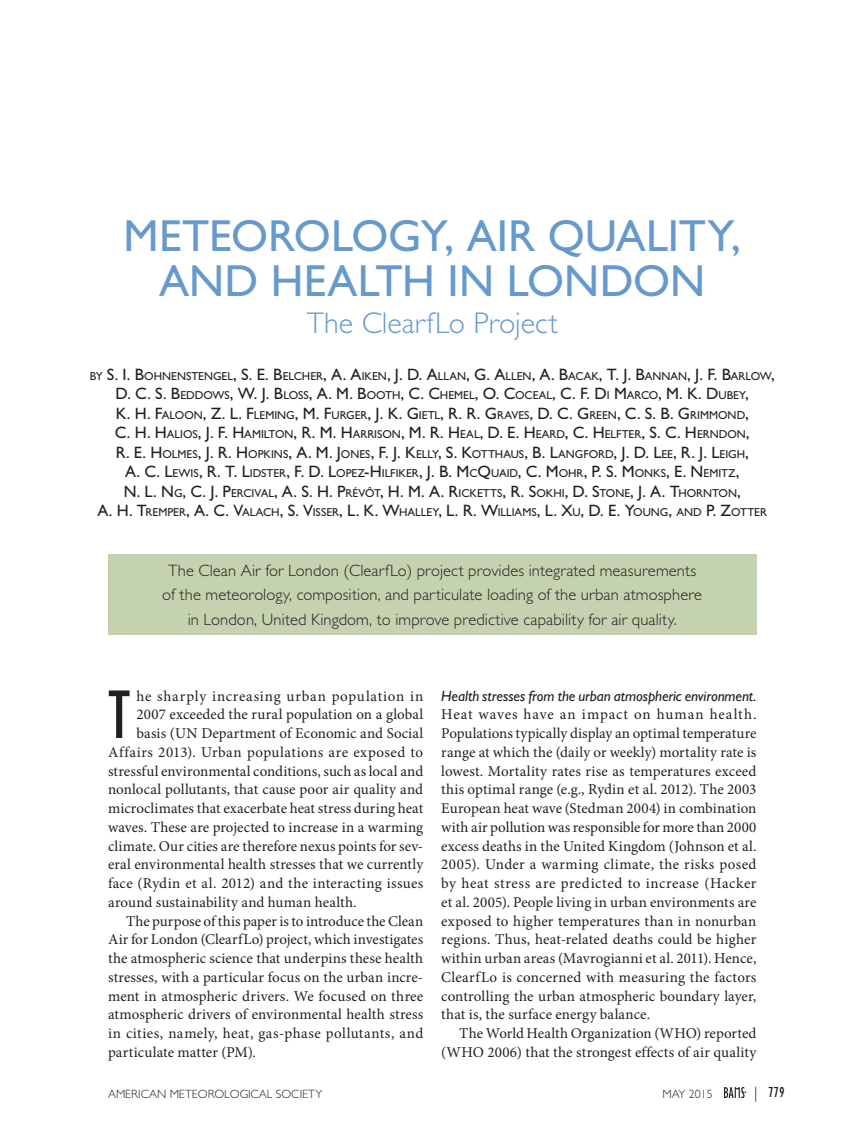
<style>
.page{position:relative;width:851px;height:1134px;background:#fff}
.page>*{position:absolute;margin:0;border:0;box-sizing:border-box;transform-origin:0 0}
.First_Paragraph_w_Dr{font:condensed 71.1px "Gill Sans";color:#231f20}
.Article_Title__Main{font:45px/45px "Gill Sans";color:#69c;text-align:center}
.Article_Title__Sub{font:300 30px "Gill Sans";color:#69c}
.Authors{font:16.5px/19.5px "Gill Sans";color:#231f20}
.Capsule_Summary{font:300 16.5px/24.8px "Gill Sans";letter-spacing:.005em;color:#231f20;text-align:center}
.Body_Text{font:15px/18.8px "Minion Pro";letter-spacing:.01em;color:#231f20;text-align:justify}
.First_Paragraph_w_Dr-2{font:15px "Minion Pro";letter-spacing:.01em;color:#231f20}
.First_Paragraph_w_Dr-3{font:15px "Minion Pro";letter-spacing:.035em;color:#231f20}
.First_Paragraph_w_Dr-4{font:15px "Minion Pro";letter-spacing:.05em;color:#231f20}
.t1{font:condensed 15px "Gill Sans";color:#231f20}
.t2{font:300 12px "Gill Sans";color:#231f20}
.Authors-2{font:11.55px "Gill Sans";color:#231f20}
.s1{font-size:16.5px}
.s2{font-size:11.55px}
.s3{font-family:"Gill Sans";font-style:italic}
.s4{font-weight:300;font-stretch:normal}
</style>
<div class="page">
<div style="left:108px;top:554px;width:648px;height:81px;background:#c4d2af"></div>
<svg style="left:724px;top:1087px;width:22px;height:11px"></svg>
<p class="Article_Title__Main" style="left:124px;top:213px;width:618px">METEOROLOGY, AIR QUALITY,<br>AND HEALTH IN LONDON</p>
<p class="Article_Title__Sub" style="left:307px;top:306px;width:252px">The ClearfLo Project</p>
<p class="Authors-2" style="left:90px;top:369px;width:686px">BY <span class="s1">S. I. B</span>OHNENSTENGEL<span class="s1">, S. E. B</span>ELCHER<span class="s1">, A. A</span>IKEN<span class="s1">, J. D. A</span>LLAN<span class="s1">, G. A</span>LLEN<span class="s1">, A. B</span>ACAK<span class="s1">, T. J. B</span>ANNAN<span class="s1">, J. F. B</span>ARLOW<span class="s1">,</span></p>
<p class="Authors" style="left:116px;top:384px;width:634px">D. C. S. B<span class="s2">EDDOWS</span>, W. J. B<span class="s2">LOSS</span>, A. M. B<span class="s2">OOTH</span>, C. C<span class="s2">HEMEL</span>, O. C<span class="s2">OCEAL</span>, C. F. D<span class="s2">I</span> M<span class="s2">ARCO</span>, M. K. D<span class="s2">UBEY</span>,<br>K. H . F<span class="s2">ALOON</span>, Z. L. F<span class="s2">LEMI NG</span>, M. F<span class="s2">URGER</span>, J. K. G <span class="s2">IETL</span>, R. R. G <span class="s2">RAVES</span>, D. C. G <span class="s2">REEN</span>, C. S. B. G <span class="s2">RIMM</span></p>
<p class="Authors-2" style="left:718px;top:408px;width:32px">OND<span class="s1">,</span></p>
<p class="Authors" style="left:115px;top:423px;width:636px;text-align:center">C. H. H<span class="s2">ALIOS</span>, J. F. H<span class="s2">AMI LTON</span>, R. M. H<span class="s2">ARRISON</span>, M. R. H <span class="s2">EAL</span>, D. E. H <span class="s2">EARD</span>, C. H <span class="s2">ELFTER</span>, S. C. H <span class="s2">ERNDON</span>, R. E. H <span class="s2">OLMES</span>, J. R. H <span class="s2">OPKINS</span>, A. M. J<span class="s2">ONES</span>, F. J. K<span class="s2">ELLY</span>, S. K<span class="s2">OTTHAUS</span>, B. L<span class="s2">ANGFORD</span>, J. D. L<span class="s2">EE</span>, R. J. L<span class="s2">EIGH</span>, A. C. L<span class="s2">EWIS</span>, R. T. L<span class="s2">IDSTER</span>, F. D. L<span class="s2">OPEZ</span>-H <span class="s2">ILFI KER</span>, J. B. M<span class="s2">C</span>Q<span class="s2">UAID</span>, C. M<span class="s2">OHR</span>, P. S. M<span class="s2">ONKS</span>, E. N <span class="s2">EMITZ</span>,<br>N . L. N <span class="s2">G</span>, C. J. P<span class="s2">ERCIVAL</span>, A. S. H . P<span class="s2">RÉVÔT</span>, H . M. A. R<span class="s2">ICKETTS</span>, R. S<span class="s2">OKHI</span> , D. S<span class="s2">TONE</span>, J. A. T<span class="s2">HORNTON</span>,</p>
<p class="Authors-2" style="left:97px;top:506px;width:671px"><span class="s1">A. H . T</span>REMPER<span class="s1">, A. C. V</span>ALACH<span class="s1">, S. V</span>ISS ER<span class="s1">, L. K. W</span>HALLEY<span class="s1">, L. R. W</span>ILLIAMS <span class="s1">, L. X</span>U<span class="s1">, D. E. Y</span>OUNG<span class="s1">,</span> AND <span class="s1">P. Z</span>OTTER</p>
<p class="Capsule_Summary" style="left:162px;top:558px;width:541px">The Clean Air for London (ClearfLo) project provides integrated measurements of the meteorology, composition, and particulate loading of the urban atmosphere in London, United Kingdom, to improve predictive capability for air quality.</p>
<p class="First_Paragraph_w_Dr" style="left:108px;top:676px;width:24px">T</p>
<p class="First_Paragraph_w_Dr-4" style="left:137px;top:686px;width:288px">he sharply increasing urban population in</p>
<p class="First_Paragraph_w_Dr-2" style="left:137px;top:704px;width:288px">2007 exceeded the rural population on a global</p>
<p class="First_Paragraph_w_Dr-2" style="left:137px;top:723px;width:288px">basis (UN Department of Economic and Social</p>
<p class="First_Paragraph_w_Dr-3" style="left:108px;top:742px;width:316px">Affairs 2013). Urban populations are exposed to</p>
<p class="First_Paragraph_w_Dr-2" style="left:108px;top:761px;width:317px">stressful environmental conditions, such as local and</p>
<p class="First_Paragraph_w_Dr-2" style="left:108px;top:779px;width:316px">nonlocal pollutants, that cause poor air quality and</p>
<p class="First_Paragraph_w_Dr-2" style="left:108px;top:798px;width:317px">microclimates that exacerbate heat stress during heat</p>
<p class="First_Paragraph_w_Dr-2" style="left:108px;top:817px;width:317px">waves. These are projected to increase in a warming</p>
<p class="First_Paragraph_w_Dr-2" style="left:108px;top:836px;width:317px">climate. Our cities are therefore nexus points for sev-</p>
<p class="First_Paragraph_w_Dr-2" style="left:108px;top:854px;width:316px">eral environmental health stresses that we currently</p>
<p class="First_Paragraph_w_Dr-2" style="left:108px;top:873px;width:317px">face (Rydin et al. 2012) and the interacting issues</p>
<p class="First_Paragraph_w_Dr-2" style="left:108px;top:892px;width:250px">around sustainability and human health.</p>
<p class="Body_Text" style="left:108px;top:911px;width:317px;text-indent:18px">The purpose of this paper is to introduce the Clean Air for London (ClearfLo) project, which investigates the atmospheric science that underpins these health stresses, with a particular focus on the urban incre&shy;ment in atmospheric drivers. We focused on three atmospheric drivers of environmental health stress in cities, namely, heat, gas-phase pollutants, and particulate matter (PM).</p>
<p class="Body_Text" style="left:441px;top:686px;width:317px"><span class="s3">Health stresses from the urban atmospheric environment.<br></span>Heat waves have an impact on human health.<br>Populations typically display an optimal temperature range at which the (daily or weekly) mortality rate is lowest. Mortality rates rise as temperatures exceed this optimal range (e.g., Rydin et al. 2012). The 2003<br>European heat wave (Stedman 2004) in combination with air pollution was responsible for more than 2000 excess deaths in the United Kingdom (Johnson et al.<br>2005). Under a warming climate, the risks posed by heat stress are predicted to increase (Hacker et al. 2005). People living in urban environments are exposed to higher temperatures than in nonurban regions. Thus, heat-related deaths could be higher within urban areas (Mavrogianni et al. 2011). Hence, ClearfLo is concerned with measuring the factors controlling the urban atmospheric boundary layer, that is, the surface energy balance.</p>
<p class="Body_Text" style="left:441px;top:1024px;width:317px;text-align:right">The World Health Organization (WHO) reported (WHO 2006) that the strongest effects of air quality</p>
<p class="t2" style="left:108px;top:1087px;width:216px">AMERICAN METEOROLOGICAL SOCIETY</p>
<p class="t2" style="left:662px;top:1087px;width:52px">MAY 2015</p>
<p class="t1" style="left:754px;top:1084px;width:32px"><span class="s4">|</span> 779</p>
</div>
